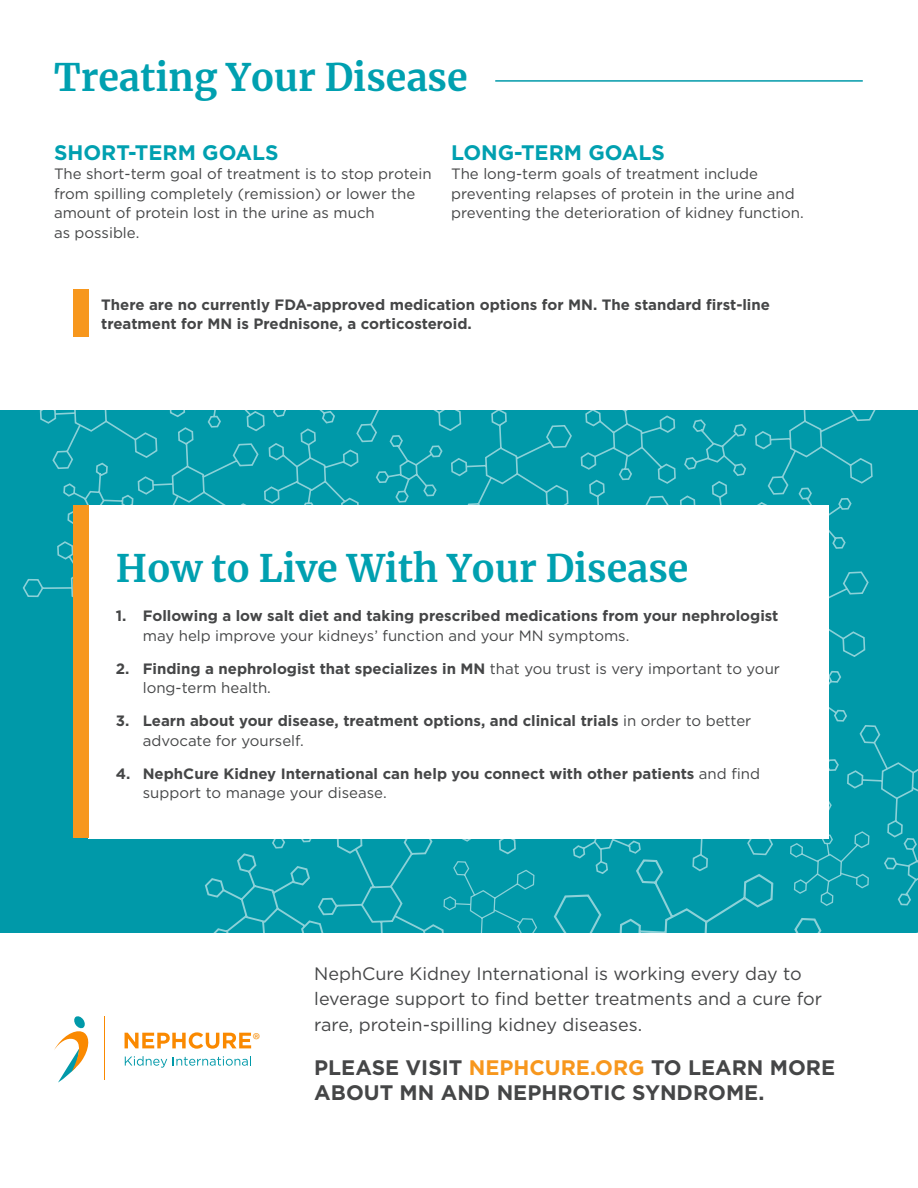
<style>
.page{position:relative;width:918px;height:1188px;background:#fff}
.page>*{position:absolute;margin:0;border:0;box-sizing:border-box;transform-origin:0 0}
.t1{font:700 37.5px "Merriweather";color:#00a0b0}
.Subehad{font:700 21px/25.2px "Gotham";color:#454647}
.Subehad-2{font:700 21px "Gotham";color:#00a0b0}
.t2{font:18.9px "Myriad Pro";color:#f7971d}
.larger_intro_text{font:18px/25.5px "Gotham";color:#454647}
.body{font:700 15px/19.5px "Gotham";color:#454647}
.body-2{font:15px/19.5px "Gotham";color:#454647}
.s1{font-weight:400}
.s2{font-weight:700}
.s3{color:#f7971d}
</style>
<div class="page">
<div style="left:1px;top:410px;width:917px;height:523px;background:#0099a9"></div>
<svg style="left:22px;top:410px;width:854px;height:189px"></svg>
<svg style="left:56px;top:410px;width:148px;height:189px"></svg>
<svg style="left:619px;top:906px;width:299px;height:27px"></svg>
<svg style="left:553px;top:629px;width:365px;height:277px"></svg>
<svg style="left:204px;top:410px;width:349px;height:95px"></svg>
<svg style="left:204px;top:838px;width:349px;height:95px"></svg>
<svg style="left:125px;top:1056px;width:42px;height:12px"></svg>
<svg style="left:173px;top:1056px;width:78px;height:10px"></svg>
<svg style="left:125px;top:1032px;width:126px;height:17px"></svg>
<svg style="left:54px;top:1016px;width:35px;height:67px"></svg>
<hr style="left:104px;top:1016px;width:1px;height:64px;background:#fa8900">
<hr style="left:495px;top:80px;width:368px;height:2px;background:#0099a9">
<div style="left:89px;top:505px;width:740px;height:333px;background:#fff"></div>
<div style="left:73px;top:505px;width:16px;height:333px;background:#f7971d"></div>
<div style="left:73px;top:289px;width:16px;height:48px;background:#f7971d"></div>
<p class="t1" style="left:54px;top:51px;width:415px">Treating Your Disease</p>
<p class="Subehad-2" style="left:54px;top:139px;width:226px">SHORT-TERM GOALS</p>
<p class="body-2" style="left:54px;top:164px;width:379px">The short-term goal of treatment is to stop protein from spilling completely (remission) or lower the amount of protein lost in the urine as much<br>as possible.</p>
<p class="Subehad-2" style="left:451px;top:139px;width:215px">LONG-TERM GOALS</p>
<p class="body-2" style="left:451px;top:164px;width:354px">The long-term goals of treatment include preventing relapses of protein in the urine and preventing the deterioration of kidney function.</p>
<p class="body" style="left:101px;top:294px;width:670px">There are no currently FDA-approved medication options for MN. The standard first-line treatment for MN is Prednisone, a corticosteroid.</p>
<p class="t1" style="left:116px;top:543px;width:574px">How to Live With Your Disease</p>
<p class="body" style="left:143px;top:606px;width:637px;text-indent:-27px">1. Following a low salt diet and taking prescribed medications from your nephrologist <span class="s1">may help improve your kidneys’ function and your MN symptoms.</span></p>
<p class="body-2" style="left:143px;top:658px;width:639px;text-indent:-27px"><span class="s2">2. Finding a nephrologist that specializes in MN</span> that you trust is very important to your long-term health.</p>
<p class="body" style="left:143px;top:711px;width:610px;text-indent:-27px">3. Learn about your disease, treatment options, and clinical trials <span class="s1">in order to better advocate for yourself.</span></p>
<p class="body" style="left:143px;top:764px;width:619px;text-indent:-27px">4. NephCure Kidney International can help you connect with other patients <span class="s1">and find support to manage your disease.</span></p>
<p class="t2" style="left:252px;top:1028px;width:9px">®</p>
<p class="larger_intro_text" style="left:314px;top:960px;width:509px">NephCure Kidney International is working every day to leverage support to find better treatments and a cure for rare, protein-spilling kidney diseases.</p>
<p class="Subehad" style="left:314px;top:1055px;width:522px">PLEASE VISIT <span class="s3">NEPHCURE.ORG</span> TO LEARN MORE<br>ABOUT MN AND NEPHROTIC SYNDROME.</p>
</div>
